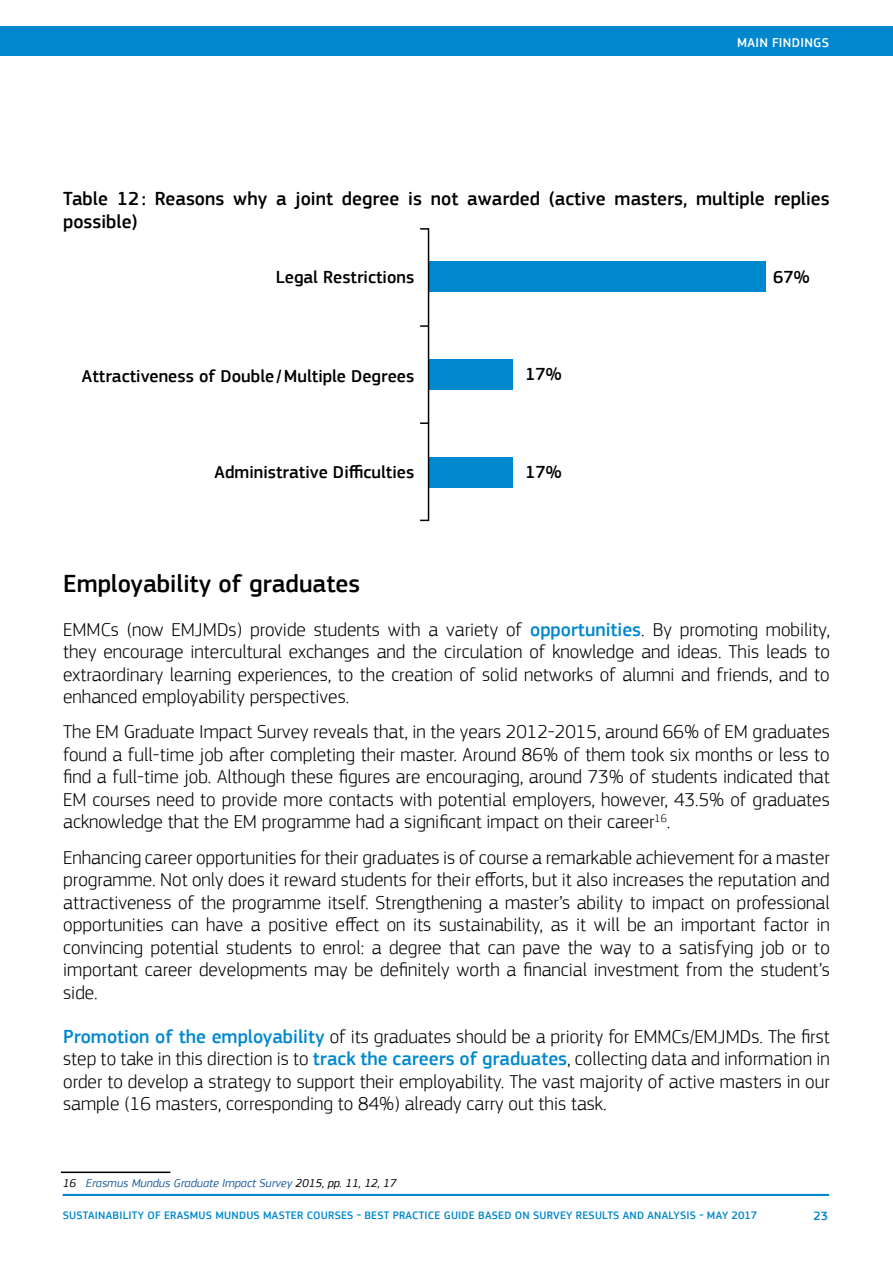
<style>
.page{position:relative;width:893px;height:1263px;background:#fff}
.page>*{position:absolute;margin:0;border:0;box-sizing:border-box;transform-origin:0 0}
.t1{font:500 25.5px "EC Square Sans Pro";color:#000}
.t2{font:300 19.5px/22.5px "EC Square Sans Pro";color:#000;text-align:justify}
.t3{font:500 19.5px/22.5px "EC Square Sans Pro";color:#000}
.t4{font:500 18px "EC Square Sans Pro";color:#000}
.t5{font:500 13.35px "EC Square Sans Pro";letter-spacing:.02em;color:#fff}
.t6{font:500 12.6px "EC Square Sans Pro";color:#0087cd}
.t7{font:italic 12px "EC Square Sans Pro";color:#215e9e}
.t8{font:500 11.25px "EC Square Sans Pro";letter-spacing:.02em;color:#0087cd}
.s1{font-weight:500;color:#0088ce}
.s2{color:#000}
</style>
<div class="page">
<div style="left:0;top:26px;width:893px;height:30px;background:#0087cd"></div>
<hr style="left:63px;top:1194px;width:766px;height:2px;background:#0087cd">
<hr style="left:61px;top:1171px;width:109px;height:2px;background:#000">
<svg style="left:420px;top:325px;width:8px;height:2px"></svg>
<svg style="left:420px;top:228px;width:8px;height:2px"></svg>
<svg style="left:420px;top:422px;width:8px;height:2px"></svg>
<div style="left:429px;top:262px;width:336px;height:30px;background:#0088ce"></div>
<div style="left:429px;top:359px;width:84px;height:31px;background:#0088ce"></div>
<div style="left:429px;top:457px;width:84px;height:30px;background:#0088ce"></div>
<hr style="left:428px;top:228px;width:1px;height:293px;background:#000">
<p class="t5" style="left:737px;top:34px;width:93px">MAIN FINDINGS</p>
<p class="t3" style="left:63px;top:188px;width:768px">Table 12: Reasons why a joint degree is not awarded (active masters, multiple replies possible)</p>
<p class="t4" style="left:276px;top:266px;width:140px">Legal Restrictions</p>
<p class="t4" style="left:773px;top:266px;width:38px">67%</p>
<p class="t4" style="left:82px;top:365px;width:334px">Attractiveness of Double/Multiple Degrees</p>
<p class="t4" style="left:525px;top:364px;width:38px">17%</p>
<p class="t4" style="left:215px;top:462px;width:201px">Administrative Difficulties</p>
<p class="t4" style="left:525px;top:462px;width:38px">17%</p>
<h1 class="t1" style="left:63px;top:569px;width:298px">Employability of graduates</h1>
<p class="t2" style="left:63px;top:618px;width:768px">EMMCs (now EMJMDs) provide students with a variety of <span class="s1">opportunities</span>. By promoting mobility, they encourage intercultural exchanges and the circulation of knowledge and ideas. This leads to extraordinary learning experiences, to the creation of solid networks of alumni and friends, and to enhanced employability perspectives.</p>
<p class="t2" style="left:63px;top:721px;width:768px">The EM Graduate Impact Survey reveals that, in the years 2012-2015, around 66% of EM graduates found a full-time job after completing their master. Around 86% of them took six months or less to find a full-time job. Although these figures are encouraging, around 73% of students indicated that EM courses need to provide more contacts with potential employers, however, 43.5% of graduates acknowledge that the EM programme had a significant impact on their career<sup>16</sup>.</p>
<p class="t2" style="left:63px;top:846px;width:768px">Enhancing career opportunities for their graduates is of course a remarkable achievement for a master programme. Not only does it reward students for their efforts, but it also increases the reputation and attractiveness of the programme itself. Strengthening a master’s ability to impact on professional opportunities can have a positive effect on its sustainability, as it will be an important factor in convincing potential students to enrol: a degree that can pave the way to a satisfying job or to important career developments may be definitely worth a financial investment from the student’s side.</p>
<p class="t2" style="left:63px;top:1025px;width:768px"><span class="s1">Promotion of the employability</span> of its graduates should be a priority for EMMCs/EMJMDs. The first step to take in this direction is to <span class="s1">track the careers of graduates</span>, collecting data and information in order to develop a strategy to support their employability. The vast majority of active masters in our sample (16 masters, corresponding to 84%) already carry out this task.</p>
<p class="t7" style="left:63px;top:1176px;width:335px"><span class="s2">16</span> Erasmus Mundus Graduate Impact Survey <span class="s2">2015, pp. 11, 12, 17</span></p>
<p class="t8" style="left:63px;top:1208px;width:696px">SUSTAINABILITY OF ERASMUS MUNDUS MASTER COURSES - BEST PRACTICE GUIDE BASED ON SURVEY RESULTS AND ANALYSIS - MAY 2017</p>
<p class="t6" style="left:814px;top:1208px;width:16px">23</p>
</div>
